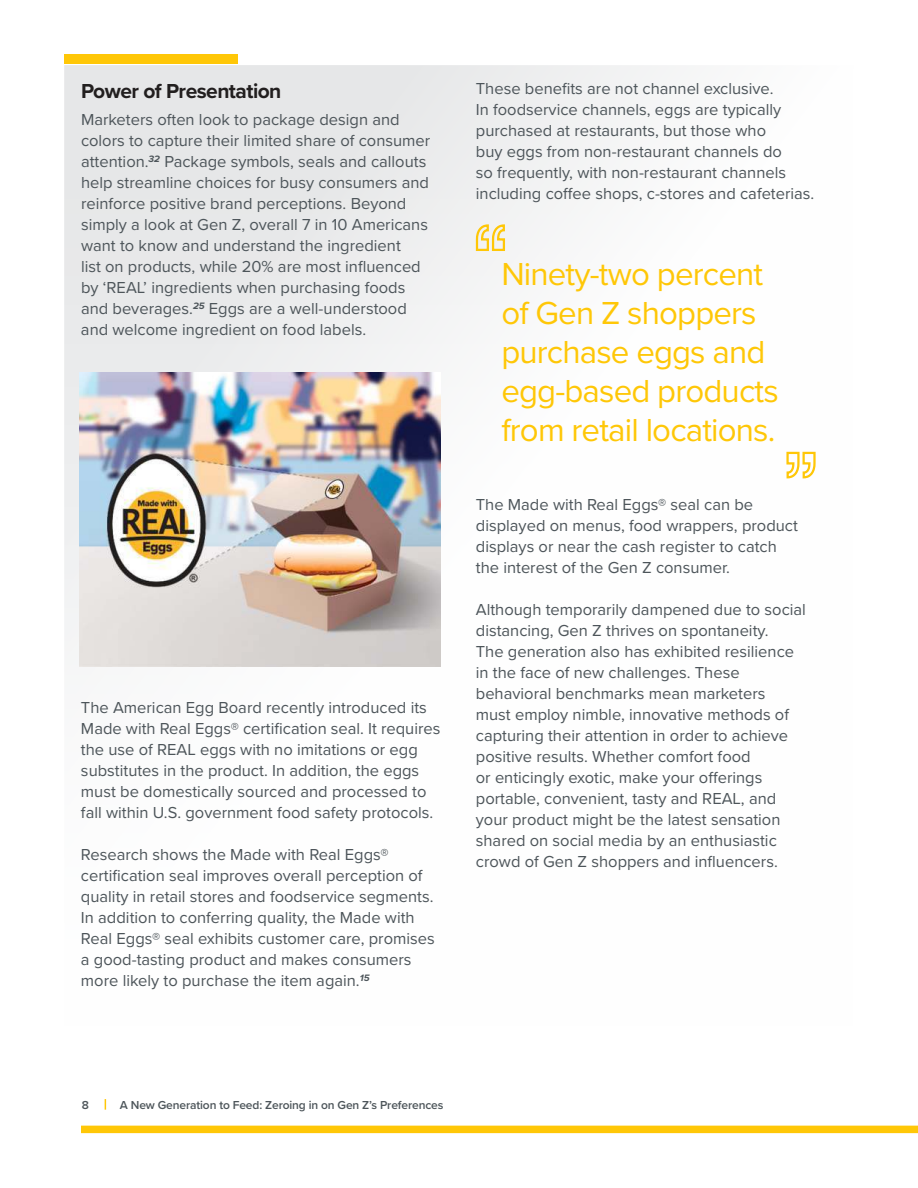
<style>
.page{position:relative;width:918px;height:1188px;background:#fff}
.page>*{position:absolute;margin:0;border:0;box-sizing:border-box;transform-origin:0 0}
.t1{font:33px/39px "Proxima Nova";letter-spacing:-.025em;color:#ffc707}
.t2{font:700 21px "Proxima Nova";letter-spacing:-.025em;color:#221f1f}
.t3{font:16.5px/21px "Proxima Nova";color:#4d555a}
.t4{font:600 12px "Proxima Nova";letter-spacing:-.01em;color:#4d555a}
</style>
<div class="page">
<div style="left:81px;top:1126px;width:837px;height:7px;background:#ffc707"></div>
<img style="left:64px;top:65px;width:612px;height:602px">
<div style="left:64px;top:54px;width:173px;height:9px;background:#ffc707"></div>
<img style="left:79px;top:372px;width:361px;height:295px">
<svg style="left:474px;top:223px;width:32px;height:29px"></svg>
<svg style="left:786px;top:451px;width:30px;height:28px"></svg>
<p class="t2" style="left:81px;top:82px;width:202px">Power of Presentation</p>
<p class="t3" style="left:81px;top:110px;width:351px">Marketers often look to package design and colors to capture their limited share of consumer attention.<sup>32</sup> Package symbols, seals and callouts help streamline choices for busy consumers and reinforce positive brand perceptions. Beyond simply a look at Gen Z, overall 7 in 10 Americans want to know and understand the ingredient<br>list on products, while 20% are most influenced by ‘REAL’ ingredients when purchasing foods and beverages.<sup>25</sup> Eggs are a well-understood and welcome ingredient on food labels.</p>
<p class="t3" style="left:81px;top:698px;width:361px">The American Egg Board recently introduced its Made with Real Eggs® certification seal. It requires the use of REAL eggs with no imitations or egg substitutes in the product. In addition, the eggs must be domestically sourced and processed to fall within U.S. government food safety protocols.</p>
<p class="t3" style="left:81px;top:845px;width:355px">Research shows the Made with Real Eggs® certification seal improves overall perception of quality in retail stores and foodservice segments.<br>In addition to conferring quality, the Made with Real Eggs® seal exhibits customer care, promises a good-tasting product and makes consumers more likely to purchase the item again.<sup>15</sup></p>
<p class="t3" style="left:476px;top:79px;width:340px">These benefits are not channel exclusive.<br>In foodservice channels, eggs are typically purchased at restaurants, but those who<br>buy eggs from non-restaurant channels do<br>so frequently, with non-restaurant channels including coffee shops, c-stores and cafeterias.</p>
<h1 class="t1" style="left:501px;top:257px;width:279px">Ninety-two percent of Gen Z shoppers purchase eggs and egg-based products from retail locations.</h1>
<p class="t3" style="left:476px;top:494px;width:324px">The Made with Real Eggs® seal can be displayed on menus, food wrappers, product displays or near the cash register to catch the interest of the Gen Z consumer.</p>
<p class="t3" style="left:476px;top:599px;width:332px">Although temporarily dampened due to social distancing, Gen Z thrives on spontaneity.<br>The generation also has exhibited resilience in the face of new challenges. These behavioral benchmarks mean marketers<br>must employ nimble, innovative methods of capturing their attention in order to achieve positive results. Whether comfort food<br>or enticingly exotic, make your offerings portable, convenient, tasty and REAL, and your product might be the latest sensation shared on social media by an enthusiastic crowd of Gen Z shoppers and influencers.</p>
<p class="t4" style="left:82px;top:1100px;width:9px">8</p>
<p class="t4" style="left:120px;top:1100px;width:325px">A New Generation to Feed: Zeroing in on Gen Z’s Preferences</p>
</div>
